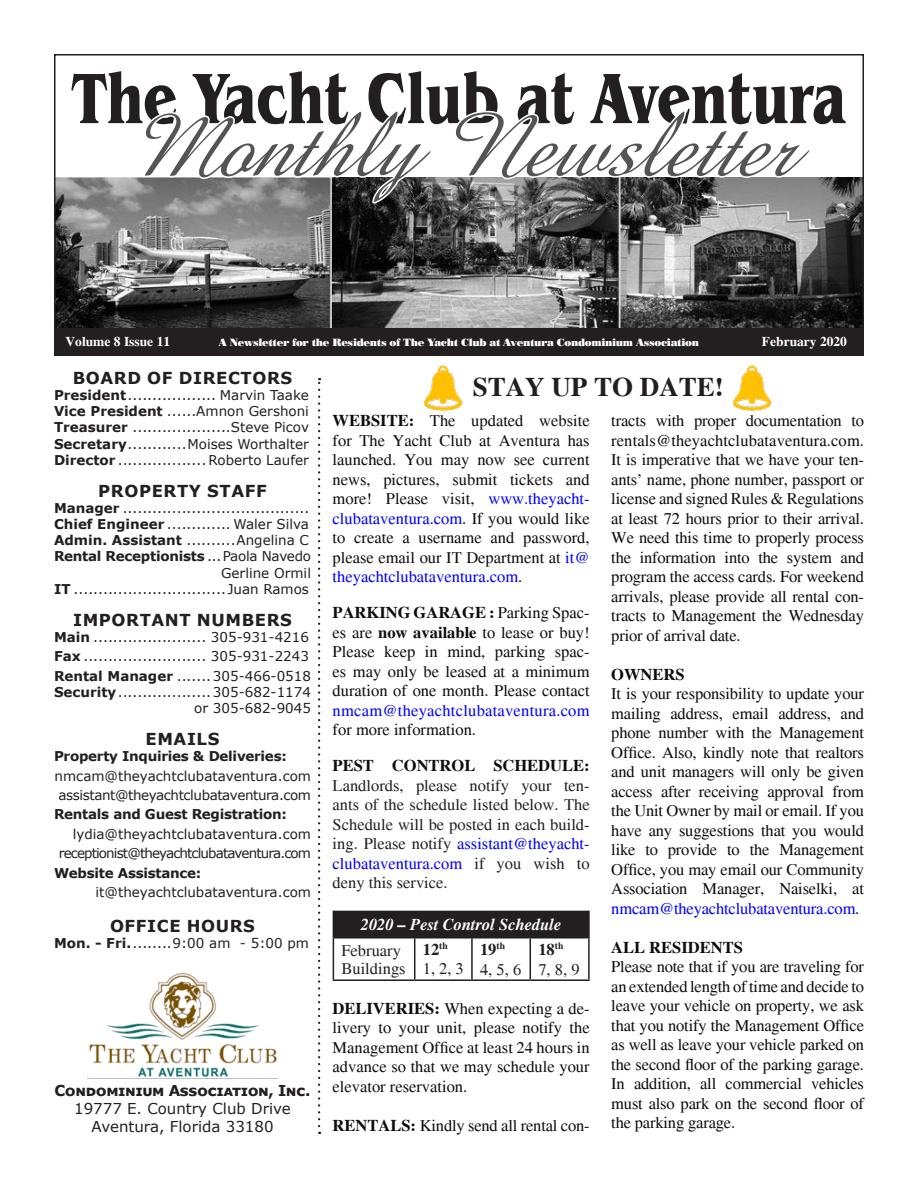
<style>
.page{position:relative;width:918px;height:1188px;background:#fff}
.page>*{position:absolute;margin:0;border:0;box-sizing:border-box;transform-origin:0 0}
.t1{font:italic 91.5px "Amazone BT";color:#545454;scale:.92 1}
.t2{font:700 73.65px "Benguiat IT Cby BT";color:#231f20;scale:.75 1}
.t3{font:700 27px "Times";color:#231f20}
.t4{font:16.5px/19.5px "Times";letter-spacing:-.01em;color:#0d0d0d;text-align:justify}
.t5{font:16.5px/19.5px "Times";color:#231f20}
.t6{font:700 16.5px "Verdana";letter-spacing:.035em;color:#231f20}
.t7{font:italic 700 16.5px "Times";color:#fff}
.t8{font:700 16.5px "Times";color:#0d0d0d}
.t9{font:700 16.5px "Times";color:#231f20}
.t10{font:15px "Verdana";color:#231f20}
.t11{font:700 15px "Verdana";letter-spacing:-.03em;color:#231f20}
.t12{font:13.5px "Verdana";color:#231f20}
.t13{font:700 13.5px "Verdana";letter-spacing:-.02em;color:#231f20}
.t14{font:13.5px "Verdana";letter-spacing:-.065em;color:#231f20}
.t15{font:13.5px "Verdana";letter-spacing:-.03em;color:#231f20}
.t16{font:700 13.5px "Times";color:#fff}
.t17{font:10.5px "Poster Bodoni BT";letter-spacing:-.03em;color:#fff}
.s1{font-weight:700}
.s2{color:#00f}
.s3{font-weight:700;color:#0d0d0d}
.s4{font-weight:400}
</style>
<div class="page">
<img style="left:57px;top:178px;width:804px;height:150px">
<div style="left:54px;top:328px;width:810px;height:27px;background:#231f20"></div>
<svg style="left:132px;top:177px;width:302px;height:28px;background:#6e6e6e"></svg>
<svg style="left:451px;top:177px;width:362px;height:10px;background:#6a6a6a"></svg>
<div style="left:54px;top:54px;width:810px;height:301px;border:2px solid #231f20"></div>
<svg style="left:318px;top:378px;width:2px;height:748px"></svg>
<img style="left:87px;top:973px;width:191px;height:106px">
<img style="left:423px;top:365px;width:40px;height:46px">
<img style="left:732px;top:365px;width:40px;height:46px">
<div style="left:333px;top:911px;width:256px;height:27px;background:#231f20"></div>
<hr style="left:530px;top:911px;width:60px;height:1px;background:#231f20">
<hr style="left:333px;top:939px;width:1px;height:40px;background:#231f20">
<hr style="left:333px;top:937px;width:82px;height:2px;background:#231f20">
<hr style="left:415px;top:937px;width:57px;height:2px;background:#231f20">
<hr style="left:472px;top:937px;width:58px;height:2px;background:#231f20">
<hr style="left:530px;top:937px;width:60px;height:2px;background:#231f20">
<hr style="left:333px;top:979px;width:82px;height:2px;background:#231f20">
<hr style="left:415px;top:979px;width:57px;height:2px;background:#231f20">
<hr style="left:472px;top:979px;width:58px;height:2px;background:#231f20">
<hr style="left:530px;top:979px;width:60px;height:2px;background:#231f20">
<hr style="left:588px;top:912px;width:2px;height:25px;background:#231f20">
<hr style="left:414px;top:939px;width:1px;height:40px;background:#231f20">
<hr style="left:471px;top:939px;width:2px;height:40px;background:#231f20">
<hr style="left:530px;top:939px;width:1px;height:40px;background:#231f20">
<hr style="left:588px;top:939px;width:2px;height:40px;background:#231f20">
<p class="t2" style="left:72px;top:52px;width:1034px">The Yacht Club at Aventura</p>
<p class="t1" style="left:125px;top:93px;width:771px">MonthlyNewsletter</p>
<p class="t16" style="left:66px;top:333px;width:106px">Volume 8 Issue 11</p>
<p class="t16" style="left:762px;top:333px;width:87px">February 2020</p>
<p class="t3" style="left:473px;top:371px;width:253px">STAY UP TO DATE!</p>
<p class="t4" style="left:333px;top:411px;width:259px"><span class="s1">WEBSITE:</span> The updated website for The Yacht Club at Aventura has launched. You may now see current news, pictures, submit tickets and more! Please visit, <span class="s2">www.theyacht&shy;clubataventura.com</span>. If you would like to create a username and password, please email our IT Department at <span class="s2">it@ theyachtclubataventura.com</span>.</p>
<p class="t4" style="left:333px;top:603px;width:259px"><span class="s1">PARKING GARAGE :</span> Parking Spac&shy;es are <span class="s1">now available</span> to lease or buy!<br>Please keep in mind, parking spac&shy;es may only be leased at a minimum duration of one month. Please contact <span class="s2">nmcam@theyachtclubataventura.com </span>for more information.</p>
<p class="t5" style="left:333px;top:756px;width:259px;text-align:justify"><span class="s3">PEST CONTROL SCHEDULE:<br></span>Landlords, please notify your ten&shy;ants of the schedule listed below. The Schedule will be posted in each build&shy;ing. Please notify <span class="s2">assistant@theyacht&shy;clubataventura.com</span> if you wish to deny this service.</p>
<p class="t7" style="left:361px;top:915px;width:202px">2020 – Pest Control Schedule</p>
<p class="t5" style="left:341px;top:941px;width:66px;line-height:18.1px">February<br>Buildings</p>
<p class="t9" style="left:423px;top:939px;width:27px">12<sup>th</sup></p>
<p class="t17" style="left:219px;top:336px;width:482px">A Newsletter for the Residents of The Yacht Club at Aventura Condominium Association</p>
<p class="t6" style="left:73px;top:366px;width:221px">BOARD OF DIRECTORS</p>
<p class="t12" style="left:54px;top:386px;width:257px"><span class="s1">President</span>.................. Marvin Taake</p>
<p class="t12" style="left:54px;top:402px;width:257px"><span class="s1">Vice President</span> ......Amnon Gershoni</p>
<p class="t12" style="left:54px;top:418px;width:257px"><span class="s1">Treasurer</span> ....................Steve Picov</p>
<p class="t12" style="left:54px;top:434px;width:257px"><span class="s1">Secretary</span>............Moises Worthalter</p>
<p class="t12" style="left:54px;top:451px;width:257px"><span class="s1">Director</span> .................. Roberto Laufer</p>
<p class="t6" style="left:98px;top:479px;width:170px">PROPERTY STAFF</p>
<p class="t12" style="left:54px;top:499px;width:257px"><span class="s1">Manager</span> ......................................</p>
<p class="t12" style="left:54px;top:515px;width:257px"><span class="s1">Chief Engineer</span> ............. Waler Silva</p>
<p class="t12" style="left:54px;top:531px;width:257px"><span class="s1">Admin. Assistant</span> ..........Angelina C</p>
<p class="t13" style="left:54px;top:547px;width:259px">Rental Receptionists <span class="s4">...Paola Navedo</span></p>
<p class="t12" style="left:221px;top:563px;width:91px">Gerline Ormil</p>
<p class="t12" style="left:54px;top:580px;width:257px"><span class="s1">IT</span> ...............................Juan Ramos</p>
<p class="t6" style="left:73px;top:608px;width:220px">IMPORTANT NUMBERS</p>
<p class="t12" style="left:54px;top:628px;width:257px"><span class="s1">Main</span> ....................... 305-931-4216</p>
<p class="t12" style="left:54px;top:647px;width:257px"><span class="s1">Fax</span> ......................... 305-931-2243</p>
<p class="t12" style="left:54px;top:667px;width:259px"><span class="s1">Rental Manager</span> .......305-466-0518</p>
<p class="t12" style="left:54px;top:683px;width:259px"><span class="s1">Security</span>...................305-682-1174</p>
<p class="t12" style="left:194px;top:699px;width:118px">or 305-682-9045</p>
<p class="t6" style="left:146px;top:727px;width:75px">EMAILS</p>
<p class="t13" style="left:54px;top:747px;width:234px">Property Inquiries &amp; Deliveries:</p>
<p class="t12" style="left:55px;top:766px;width:258px">nmcam@theyachtclubataventura.com</p>
<p class="t15" style="left:59px;top:786px;width:254px">assistant@theyachtclubataventura.com</p>
<p class="t13" style="left:54px;top:805px;width:234px">Rentals and Guest Registration:</p>
<p class="t12" style="left:73px;top:825px;width:240px">lydia@theyachtclubataventura.com</p>
<p class="t14" style="left:59px;top:844px;width:254px">receptionist@theyachtclubataventura.com</p>
<p class="t13" style="left:54px;top:863px;width:149px">Website Assistance:</p>
<p class="t12" style="left:96px;top:883px;width:217px">it@theyachtclubataventura.com</p>
<p class="t6" style="left:110px;top:915px;width:146px">OFFICE HOURS</p>
<p class="t12" style="left:54px;top:934px;width:257px"><span class="s1">Mon. - Fri.</span>........9:00 am - 5:00 pm</p>
<p class="t4" style="left:611px;top:411px;width:254px">tracts with proper documentation to rentals@theyachtclubataventura.com.<br>It is imperative that we have your ten&shy;ants’ name, phone number, passport or license and signed Rules &amp; Regulations at least 72 hours prior to their arrival.<br>We need this time to properly process the information into the system and program the access cards. For weekend arrivals, please provide all rental con&shy;tracts to Management the Wednesday prior of arrival date.</p>
<p class="t8" style="left:611px;top:664px;width:75px">OWNERS</p>
<p class="t4" style="left:611px;top:684px;width:254px">It is your responsibility to update your mailing address, email address, and phone number with the Management Office. Also, kindly note that realtors and unit managers will only be given access after receiving approval from the Unit Owner by mail or email. If you have any suggestions that you would like to provide to the Management Office, you may email our Community Association Manager, Naiselki, at <span class="s2">nmcam@theyachtclubataventura.com</span>.</p>
<p class="t8" style="left:611px;top:937px;width:133px">ALL RESIDENTS</p>
<p class="t4" style="left:611px;top:957px;width:254px">Please note that if you are traveling for an extended length of time and decide to leave your vehicle on property, we ask that you notify the Management Office as well as leave your vehicle parked on the second floor of the parking garage.<br>In addition, all commercial vehicles must also park on the second floor of the parking garage.</p>
<p class="t5" style="left:480px;top:940px;width:43px"><span class="s1">19</span><sup>th<br></sup>4, 5, 6</p>
<p class="t5" style="left:538px;top:940px;width:43px"><span class="s1">18</span><sup>th<br></sup>7, 8, 9</p>
<p class="t4" style="left:333px;top:999px;width:259px"><span class="s1">DELIVERIES:</span> When expecting a de&shy;livery to your unit, please notify the Management Office at least 24 hours in advance so that we may schedule your elevator reservation.</p>
<p class="t4" style="left:333px;top:1116px;width:259px"><span class="s1">RENTALS:</span> Kindly send all rental con-</p>
<p class="t5" style="left:423px;top:959px;width:43px">1, 2, 3</p>
<p class="t11" style="left:55px;top:1080px;width:258px">Condominium Association, Inc.</p>
<p class="t10" style="left:74px;top:1098px;width:218px">19777 E. Country Club Drive</p>
<p class="t10" style="left:92px;top:1116px;width:184px">Aventura, Florida 33180</p>
</div>
